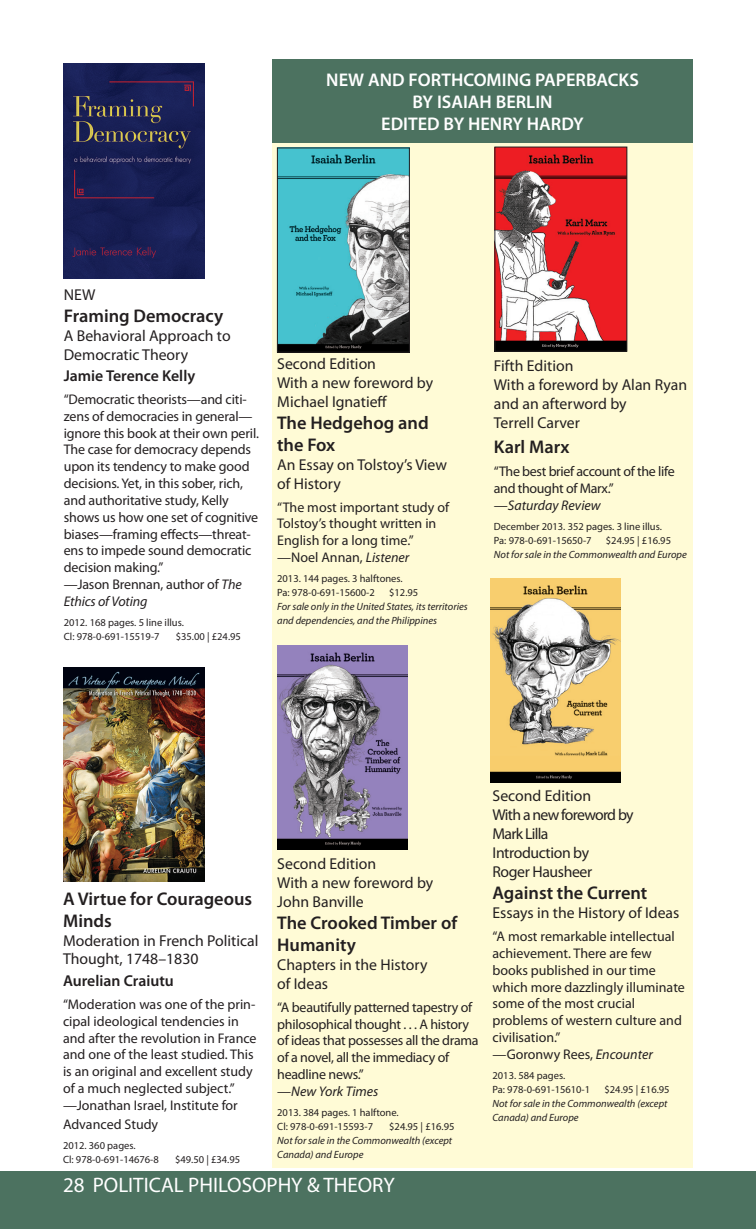
<style>
.page{position:relative;width:756px;height:1229px;background:#fff}
.page>*{position:absolute;margin:0;border:0;box-sizing:border-box;transform-origin:0 0}
.ctg-L{font:21px "Myriad Pro";color:#fff}
.Titl{font:600 18.38px/22.1px "Myriad Pro";color:#231f20}
.Titl-2{font:600 18.38px "Myriad Pro";color:#fff}
.heading{font:15.75px/18.9px "Myriad Pro";color:#231f20}
.subt{font:15.75px/18.9px "Myriad Pro";color:#231f20}
.auth{font:600 15.75px "Myriad Pro";color:#231f20}
.heading-2{font:15.75px/18.9px "Myriad Pro";letter-spacing:-.045em;color:#231f20}
.heading-3{font:15.75px/18.9px "Myriad Pro";letter-spacing:-.025em;color:#231f20}
.body_text{font:14px/16.8px "Myriad Pro";letter-spacing:-.01em;color:#231f20}
.month{font:10.5px/14px "Myriad Pro";color:#231f20}
.restriction{font:italic 10.5px/14px "Myriad Pro";color:#231f20}
.s1{font-style:italic}
</style>
<div class="page">
<div style="left:272px;top:143px;width:421px;height:1024px;background:#fffbd6"></div>
<div style="left:0;top:1171px;width:756px;height:57px;background:#4c7260"></div>
<div style="left:272px;top:59px;width:421px;height:84px;background:#4c7260"></div>
<img style="left:497px;top:149px;width:128px;height:200px">
<div style="left:495px;top:147px;width:132px;height:204px;border:1px solid #231f20"></div>
<img style="left:490px;top:578px;width:130px;height:204px">
<img style="left:279px;top:150px;width:129px;height:200px">
<div style="left:277px;top:148px;width:133px;height:204px;border:1px solid #231f20"></div>
<img style="left:277px;top:645px;width:130px;height:204px">
<img style="left:64px;top:667px;width:141px;height:214px">
<img style="left:64px;top:64px;width:141px;height:214px">
<p class="Titl-2" style="left:326px;top:68px;width:314px">NEW AND FORTHCOMING PAPERBACKS</p>
<p class="Titl-2" style="left:413px;top:90px;width:142px">BY ISAIAH BERLIN</p>
<p class="Titl-2" style="left:381px;top:112px;width:204px">EDITED BY HENRY HARDY</p>
<p class="heading" style="left:64px;top:285px;width:33px">NEW</p>
<p class="Titl" style="left:64px;top:304px;width:161px">Framing Democracy</p>
<p class="subt" style="left:64px;top:325px;width:168px">A Behavioral Approach to<br>Democratic Theory</p>
<p class="auth" style="left:64px;top:365px;width:133px">Jamie Terence Kelly</p>
<p class="body_text" style="left:64px;top:391px;width:197px">“Democratic theorists—and citi&shy;zens of democracies in general— ignore this book at their own peril.<br>The case for democracy depends upon its tendency to make good decisions. Yet, in this sober, rich, and authoritative study, Kelly shows us how one set of cognitive biases—framing effects—threat&shy;ens to impede sound democratic decision making.”<br>—Jason Brennan, author of <span class="s1">The<br>Ethics of Voting</span></p>
<p class="month" style="left:64px;top:615px;width:122px">2012. 168 pages. 5 line illus.<br>Cl: 978-0-691-15519-7</p>
<p class="month" style="left:176px;top:629px;width:67px">$35.00 | £24.95</p>
<p class="heading" style="left:277px;top:354px;width:100px">Second Edition</p>
<p class="heading" style="left:277px;top:373px;width:158px">With a new foreword by<br>Michael Ignatieff</p>
<p class="Titl" style="left:277px;top:411px;width:153px">The Hedgehog and the Fox</p>
<p class="subt" style="left:277px;top:454px;width:171px">An Essay on Tolstoy’s View of History</p>
<p class="body_text" style="left:277px;top:498px;width:173px">“The most important study of<br>Tolstoy’s thought written in<br>English for a long time.” —Noel Annan, <span class="s1">Listener</span></p>
<p class="month" style="left:277px;top:571px;width:127px">2013. 144 pages. 3 halftones.<br>Pa: 978-0-691-15600-2</p>
<p class="month" style="left:389px;top:585px;width:31px">$12.95</p>
<p class="restriction" style="left:277px;top:599px;width:192px">For sale only in the United States, its territories and dependencies, and the Philippines</p>
<p class="heading" style="left:494px;top:356px;width:81px">Fifth Edition</p>
<p class="heading" style="left:494px;top:375px;width:195px">With a foreword by Alan Ryan and an afterword by<br>Terrell Carver</p>
<p class="Titl" style="left:494px;top:435px;width:77px">Karl Marx</p>
<p class="body_text" style="left:494px;top:463px;width:182px">“The best brief account of the life and thought of Marx.” <span class="s1">—Saturday Review</span></p>
<p class="month" style="left:494px;top:519px;width:170px">December 2013. 352 pages. 3 line illus.<br>Pa: 978-0-691-15650-7</p>
<p class="month" style="left:606px;top:533px;width:67px">$24.95 | £16.95</p>
<p class="restriction" style="left:494px;top:547px;width:194px">Not for sale in the Commonwealth and Europe</p>
<p class="Titl" style="left:63px;top:887px;width:191px">A Virtue for Courageous<br>Minds</p>
<p class="subt" style="left:63px;top:930px;width:197px">Moderation in French Political<br>Thought, 1748–1830</p>
<p class="auth" style="left:63px;top:970px;width:112px">Aurelian Craiutu</p>
<p class="body_text" style="left:63px;top:995px;width:195px">“Moderation was one of the prin&shy;cipal ideological tendencies in and after the revolution in France and one of the least studied. This is an original and excellent study of a much neglected subject.” —Jonathan Israel, Institute for</p>
<p class="body_text" style="left:63px;top:1115px;width:97px">Advanced Study</p>
<p class="month" style="left:63px;top:1138px;width:97px">2012. 360 pages.<br>Cl: 978-0-691-14676-8</p>
<p class="month" style="left:175px;top:1152px;width:67px">$49.50 | £34.95</p>
<p class="heading" style="left:277px;top:854px;width:100px">Second Edition</p>
<p class="heading" style="left:277px;top:873px;width:158px">With a new foreword by<br>John Banville</p>
<p class="Titl" style="left:277px;top:911px;width:181px">The Crooked Timber of<br>Humanity</p>
<p class="subt" style="left:277px;top:954px;width:152px">Chapters in the History of Ideas</p>
<p class="body_text" style="left:277px;top:998px;width:203px">“A beautifully patterned tapestry of philosophical thought . . . A history of ideas that possesses all the drama of a novel, all the immediacy of headline news.”<br>—<span class="s1">New York Times</span></p>
<p class="month" style="left:277px;top:1105px;width:123px">2013. 384 pages. 1 halftone.<br>Cl: 978-0-691-15593-7</p>
<p class="month" style="left:389px;top:1119px;width:67px">$24.95 | £16.95</p>
<p class="restriction" style="left:277px;top:1133px;width:176px">Not for sale in the Commonwealth (except<br>Canada) and Europe</p>
<p class="heading" style="left:493px;top:786px;width:100px">Second Edition</p>
<p class="heading-2" style="left:493px;top:805px;width:143px">With a new foreword by<br>Mark Lilla</p>
<p class="heading-3" style="left:493px;top:843px;width:101px">Introduction by<br>Roger Hausheer</p>
<p class="Titl" style="left:493px;top:881px;width:156px">Against the Current</p>
<p class="subt" style="left:493px;top:903px;width:188px">Essays in the History of Ideas</p>
<p class="body_text" style="left:493px;top:927px;width:194px">“A most remarkable intellectual achievement. There are few books published in our time which more dazzlingly illuminate some of the most crucial problems of western culture and civilisation.”<br>—Goronwy Rees, <span class="s1">Encounter</span></p>
<p class="month" style="left:493px;top:1068px;width:99px">2013. 584 pages.<br>Pa: 978-0-691-15610-1</p>
<p class="month" style="left:605px;top:1082px;width:67px">$24.95 | £16.95</p>
<p class="restriction" style="left:493px;top:1096px;width:176px">Not for sale in the Commonwealth (except<br>Canada) and Europe</p>
<p class="ctg-L" style="left:63px;top:1172px;width:333px">28 POLITICAL PHILOSOPHY &amp; THEORY</p>
</div>
